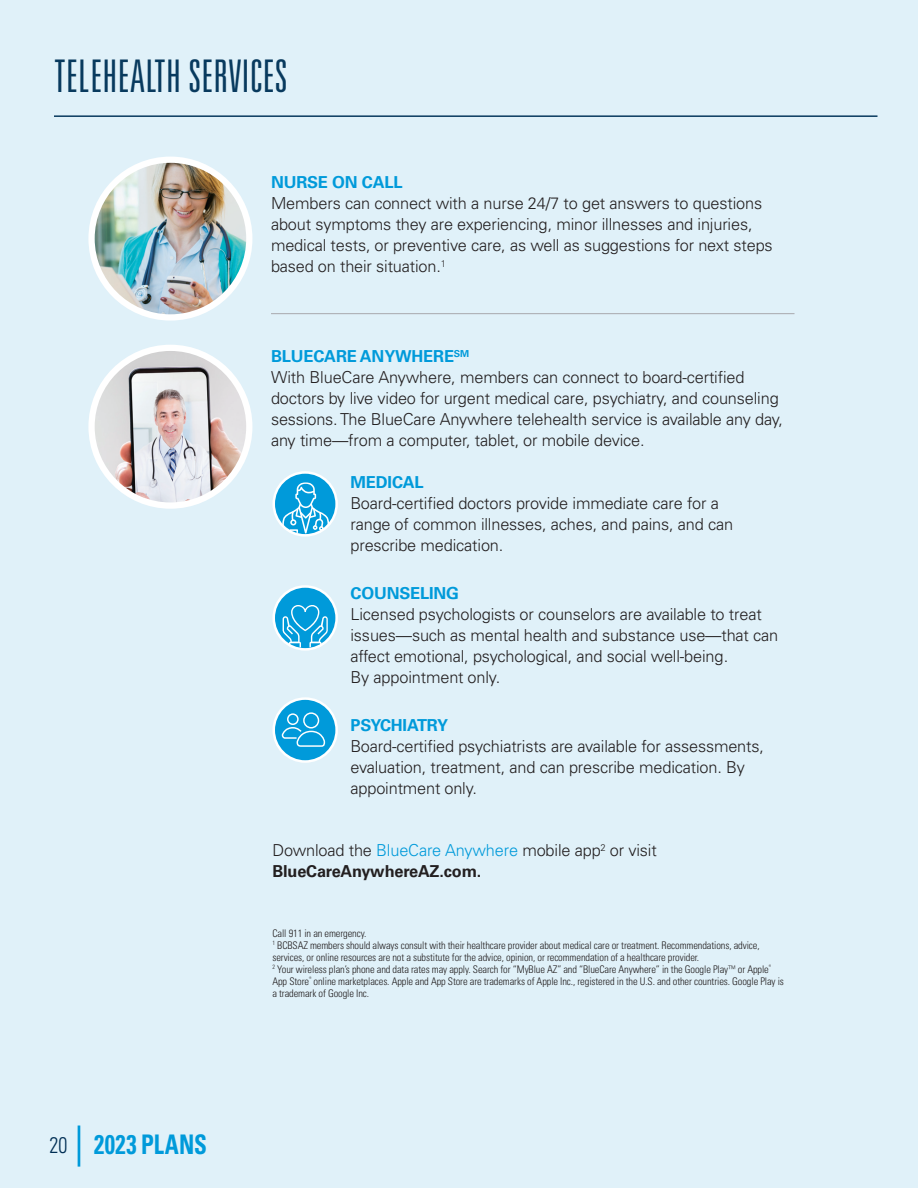
<style>
.page{position:relative;width:918px;height:1188px;background:#e0f1f9}
.page>*{position:absolute;margin:0;border:0;box-sizing:border-box;transform-origin:0 0}
.t1{font:45px "Univers LT Pro Light Ult Cond";letter-spacing:.01em;color:#083a5e}
.t2{font:700 condensed 27px "Univers LT Pro";letter-spacing:.015em;color:#009ada;scale:.85 1}
.t3{font:300 16.5px/21px "Univers LT Pro 45";letter-spacing:-.01em;color:#231f20}
.t4{font:700 16.5px "Univers LT Pro 65";letter-spacing:-.01em;color:#009ada}
.t5{font:700 16.5px "Univers LT Pro 65";letter-spacing:-.01em;color:#231f20}
.t6{font:300 condensed 10.5px/12px "Univers LT Pro";letter-spacing:-.01em;color:#231f20}
.s1{color:#009ada}
.s2{font-weight:300;font-size:22.5px;color:#002e54}
</style>
<div class="page">
<hr style="left:54px;top:115px;width:824px;height:2px;background:#083a5e">
<img style="left:95px;top:161px;width:153px;height:153px">
<div style="left:88px;top:157px;width:164px;height:164px;border:6px solid #fff;border-radius:50%"></div>
<hr style="left:271px;top:313px;width:524px;height:1px;background:#a8a9ad">
<img style="left:92px;top:348px;width:157px;height:158px;border-radius:79px">
<div style="left:88px;top:345px;width:164px;height:164px;border:6px solid #fff;border-radius:50%"></div>
<svg style="left:274px;top:472px;width:63px;height:63px"></svg>
<svg style="left:282px;top:482px;width:48px;height:51px"></svg>
<div style="left:272px;top:471px;width:66px;height:66px;border:3px solid #fff;border-radius:50%"></div>
<svg style="left:274px;top:586px;width:63px;height:63px"></svg>
<svg style="left:283px;top:605px;width:45px;height:42px"></svg>
<div style="left:272px;top:585px;width:66px;height:66px;border:3px solid #fff;border-radius:50%"></div>
<div style="left:274px;top:699px;width:63px;height:63px;background:#009ada;border-radius:50%"></div>
<div style="left:303px;top:712px;width:16px;height:17px;border:1px solid #fff;border-radius:50%"></div>
<div style="left:287px;top:713px;width:12px;height:12px;border:1px solid #fff;border-radius:50%"></div>
<svg style="left:282px;top:726px;width:44px;height:21px"></svg>
<div style="left:272px;top:697px;width:66px;height:66px;border:3px solid #fff;border-radius:50%"></div>
<hr style="left:78px;top:1126px;width:2px;height:41px;background:#009ada">
<h1 class="t1" style="left:54px;top:49px;width:235px">TELEHEALTH SERVICES</h1>
<p class="t4" style="left:271px;top:171px;width:133px">NURSE ON CALL</p>
<p class="t3" style="left:271px;top:193px;width:503px">Members can connect with a nurse 24/7 to get answers to questions about symptoms they are experiencing, minor illnesses and injuries, medical tests, or preventive care, as well as suggestions for next steps based on their situation.<sup>1</sup></p>
<p class="t4" style="left:271px;top:345px;width:200px">BLUECARE ANYWHERE<sup>SM</sup></p>
<p class="t3" style="left:271px;top:367px;width:514px">With BlueCare Anywhere, members can connect to board-certified doctors by live video for urgent medical care, psychiatry, and counseling sessions. The BlueCare Anywhere telehealth service is available any day, any time—from a computer, tablet, or mobile device.</p>
<p class="t4" style="left:351px;top:471px;width:75px">MEDICAL</p>
<p class="t3" style="left:351px;top:493px;width:384px">Board-certified doctors provide immediate care for a range of common illnesses, aches, and pains, and can prescribe medication.</p>
<p class="t4" style="left:351px;top:582px;width:110px">COUNSELING</p>
<p class="t3" style="left:351px;top:604px;width:429px">Licensed psychologists or counselors are available to treat issues—such as mental health and substance use—that can affect emotional, psychological, and social well-being.<br>By appointment only.</p>
<p class="t4" style="left:351px;top:714px;width:99px">PSYCHIATRY</p>
<p class="t3" style="left:351px;top:736px;width:415px">Board-certified psychiatrists are available for assessments, evaluation, treatment, and can prescribe medication. By appointment only.</p>
<p class="t3" style="left:272px;top:840px;width:386px">Download the <span class="s1">BlueCare Anywhere</span> mobile app<sup>2</sup> or visit</p>
<p class="t5" style="left:272px;top:860px;width:210px">BlueCareAnywhereAZ.com.</p>
<h2 class="t2" style="left:49px;top:1128px;width:187px"><span class="s2">20</span> 2023 PLANS</h2>
<p class="t6" style="left:272px;top:927px;width:513px">Call 911 in an emergency.<br><sup>1</sup> BCBSAZ members should always consult with their healthcare provider about medical care or treatment. Recommendations, advice, services, or online resources are not a substitute for the advice, opinion, or recommendation of a healthcare provider.<br><sup>2</sup> Your wireless plan’s phone and data rates may apply. Search for “MyBlue AZ” and “BlueCare Anywhere” in the Google Play™ or Apple<sup>® </sup>App Store<sup>®</sup> online marketplaces. Apple and App Store are trademarks of Apple Inc., registered in the U.S. and other countries. Google Play is a trademark of Google Inc.</p>
</div>
